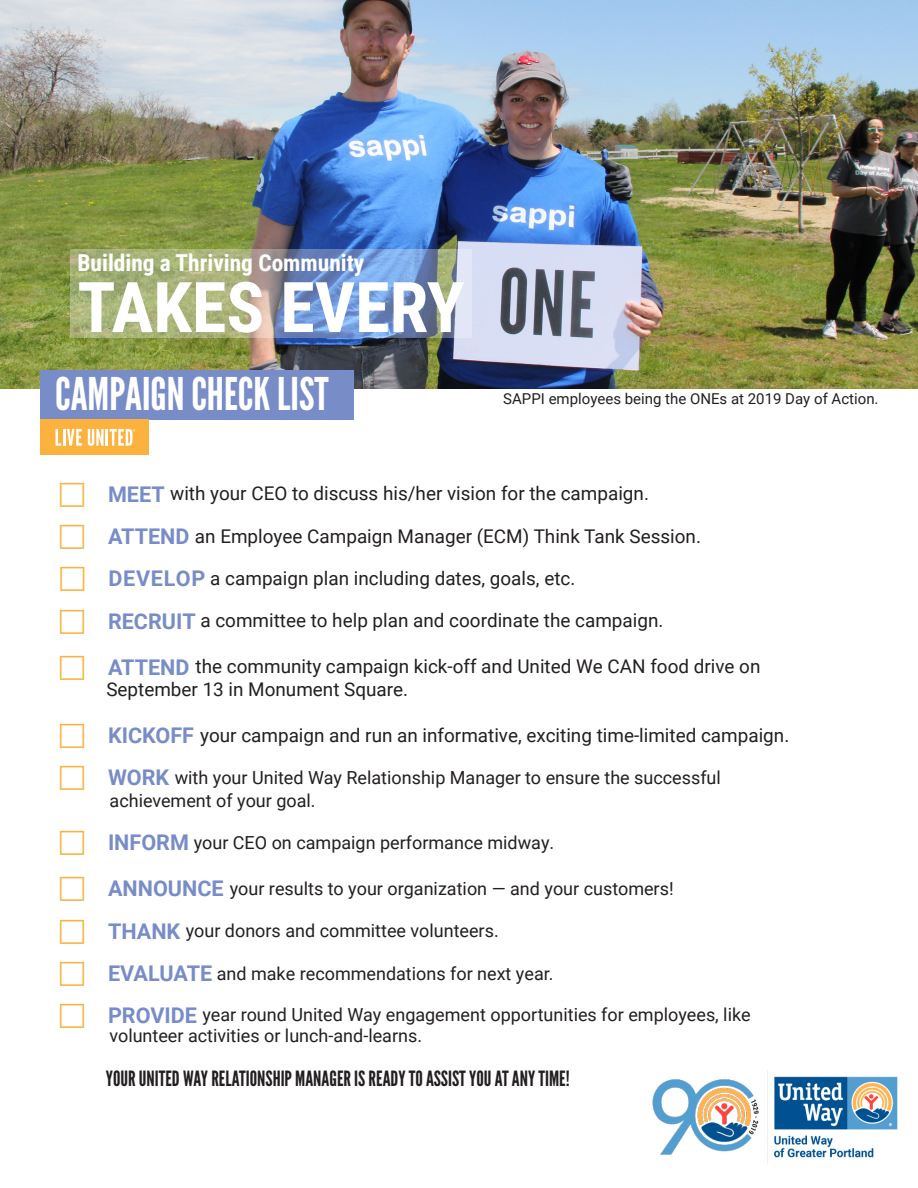
<style>
.page{position:relative;width:918px;height:1188px;background:#fff}
.page>*{position:absolute;margin:0;border:0;box-sizing:border-box;transform-origin:0 0}
.t1{font:700 70.05px "Roboto Condensed";color:#fff}
.t2{font:45px "League Gothic";color:#fff}
.t3{font:700 23.4px "Roboto Condensed";color:#fff}
.t4{font:21px "League Gothic";color:#231f20}
.t5{font:18.9px/22.6px "Roboto";color:#231f20}
.t6{font:18px/22.6px "Roboto";color:#231f20}
.t7{font:15px "Roboto";color:#231f20}
.s1{font-weight:700;font-size:21.6px;color:#788dc7}
</style>
<div class="page">
<img style="left:0;top:0;width:918px;height:388px">
<div style="left:40px;top:370px;width:314px;height:49px;background:#788dc7"></div>
<div style="left:40px;top:420px;width:108px;height:35px;background:#fbb13d"></div>
<svg style="left:56px;top:429px;width:26px;height:17px"></svg>
<svg style="left:88px;top:429px;width:47px;height:17px"></svg>
<img style="left:652px;top:1071px;width:246px;height:92px">
<svg style="left:70px;top:249px;width:401px;height:89px;background:#93a39e"></svg>
<p class="t3" style="left:78px;top:246px;width:288px">Building a Thriving Community</p>
<p class="t1" style="left:78px;top:258px;width:389px">TAKES EVERY</p>
<p class="t2" style="left:55px;top:367px;width:275px">CAMPAIGN CHECK LIST</p>
<p class="t7" style="left:503px;top:388px;width:377px">SAPPI employees being the ONEs at 2019 Day of Action.</p>
<p class="t5" style="left:108px;top:481px;width:542px"><span class="s1">MEET</span> with your CEO to discuss his/her vision for the campaign.</p>
<p class="t5" style="left:108px;top:524px;width:594px"><span class="s1">ATTEND</span> an Employee Campaign Manager (ECM) Think Tank Session.</p>
<p class="t5" style="left:108px;top:566px;width:469px"><span class="s1">DEVELOP</span> a campaign plan including dates, goals, etc.</p>
<p class="t5" style="left:108px;top:609px;width:557px"><span class="s1">RECRUIT</span> a committee to help plan and coordinate the campaign.</p>
<p class="t5" style="left:106px;top:654px;width:656px"><span class="s1">ATTEND</span> the community campaign kick-off and United We CAN food drive on<br>September 13 in Monument Square.</p>
<p class="t5" style="left:108px;top:723px;width:683px"><span class="s1">KICKOFF</span> your campaign and run an informative, exciting time-limited campaign.</p>
<p class="t6" style="left:108px;top:766px;width:614px"><span class="s1">WORK</span> with your United Way Relationship Manager to ensure the successful achievement of your goal.</p>
<p class="t6" style="left:108px;top:831px;width:448px"><span class="s1">INFORM</span> your CEO on campaign performance midway.</p>
<p class="t6" style="left:108px;top:876px;width:567px"><span class="s1">ANNOUNCE</span> your results to your organization — and your customers!</p>
<p class="t6" style="left:108px;top:919px;width:392px"><span class="s1">THANK</span> your donors and committee volunteers.</p>
<p class="t6" style="left:108px;top:961px;width:447px"><span class="s1">EVALUATE</span> and make recommendations for next year.</p>
<p class="t6" style="left:108px;top:1003px;width:644px;line-height:21.6px"><span class="s1">PROVIDE</span> year round United Way engagement opportunities for employees, like volunteer activities or lunch-and-learns.</p>
<p class="t4" style="left:106px;top:1066px;width:465px">YOUR UNITED WAY RELATIONSHIP MANAGER IS READY TO ASSIST YOU AT ANY TIME!</p>
</div>
